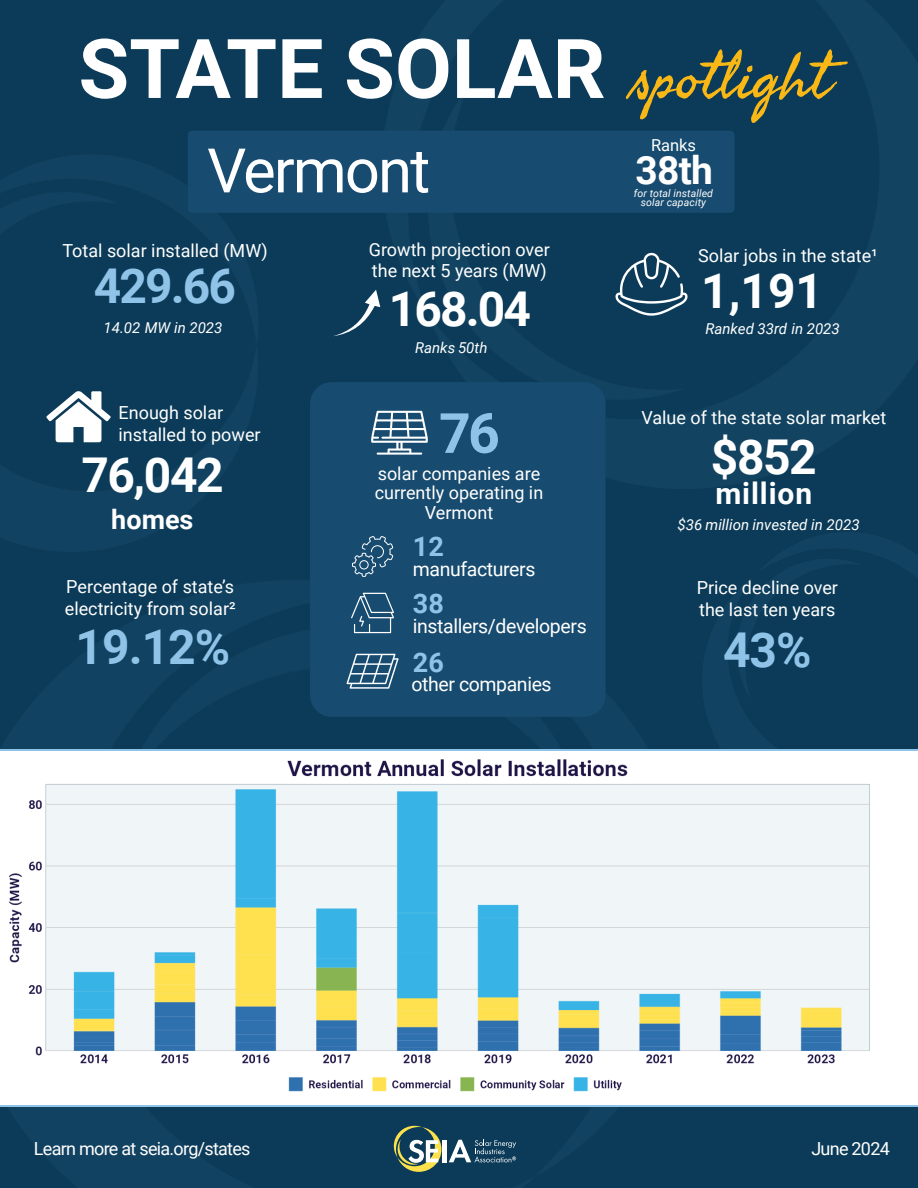
<style>
.page{position:relative;width:918px;height:1188px;background:#0b3b58}
.page>*{position:absolute;margin:0;border:0;box-sizing:border-box;transform-origin:0 0}
.t1{font:700 82.5px "Roboto";color:#fff}
.t2{font:61.5px "Roboto";letter-spacing:-.03em;color:#fff}
.t3{font:700 55.5px "Roboto";color:#8fc4e8}
.t4{font:700 48px "Roboto";letter-spacing:-.03em;color:#fff}
.t5{font:700 48px "Roboto";letter-spacing:-.03em;color:#8fc4e8}
.t6{font:700 39px "Roboto";color:#fff}
.t7{font:700 30px "Roboto";letter-spacing:.03em;color:#fff}
.t8{font:700 27px "Roboto";color:#8fc4e8}
.t9{font:700 27px "Roboto";color:#fff}
.t10{font:19.5px "Roboto";letter-spacing:-.02em;color:#fff}
.t11{font:18px/21.6px "Roboto";color:#fff}
.t12{font:18px "Roboto";letter-spacing:-.04em;color:#fff}
.t13{font:16.5px "Roboto";color:#fff}
.t14{font:italic 15px "Roboto";color:#fff}
.t15{font:italic 10.5px/9px "Roboto";letter-spacing:.01em;color:#fff;text-align:center}
.s1{font-family:"Seaweed Script Pro";font-weight:400;font-size:64.5px;color:#fab816}
</style>
<div class="page">
<svg style="left:394px;top:1126px;width:47px;height:46px"></svg>
<div style="left:442px;top:1140px;width:5px;height:22px;background:#fff"></div>
<svg style="left:449px;top:1140px;width:67px;height:22px"></svg>
<svg style="left:334px;top:290px;width:46px;height:46px"></svg>
<svg style="left:46px;top:391px;width:65px;height:51px"></svg>
<svg style="left:616px;top:253px;width:72px;height:63px"></svg>
<div style="left:310px;top:382px;width:296px;height:335px;background:#184c70;border-radius:22px"></div>
<svg style="left:371px;top:411px;width:57px;height:44px"></svg>
<svg style="left:352px;top:536px;width:41px;height:41px"></svg>
<svg style="left:351px;top:593px;width:43px;height:40px"></svg>
<svg style="left:347px;top:654px;width:52px;height:35px"></svg>
<div style="left:188px;top:131px;width:546px;height:82px;background:#184c70;border-radius:4px"></div>
<img style="left:0;top:752px;width:918px;height:353px">
<h1 class="t1" style="left:79px;top:11px;width:753px">STATE SOLAR <span class="s1">spotlight</span></h1>
<h2 class="t2" style="left:207px;top:127px;width:225px">Vermont</h2>
<p class="t13" style="left:651px;top:134px;width:47px">Ranks</p>
<h3 class="t6" style="left:635px;top:143px;width:79px">38th</h3>
<p class="t15" style="left:634px;top:188px;width:81px">for total installed solar capacity</p>
<p class="t11" style="left:369px;top:238px;width:183px">Growth projection over the next 5 years (MW)</p>
<p class="t11" style="left:62px;top:240px;width:207px">Total solar installed (MW)</p>
<p class="t11" style="left:698px;top:244px;width:181px">Solar jobs in the state¹</p>
<h3 class="t5" style="left:94px;top:252px;width:144px">429.66</h3>
<h3 class="t4" style="left:701px;top:257px;width:123px">1,191</h3>
<h3 class="t4" style="left:389px;top:276px;width:144px">168.04</h3>
<p class="t14" style="left:104px;top:317px;width:120px">14.02 MW in 2023</p>
<p class="t14" style="left:705px;top:318px;width:136px">Ranked 33rd in 2023</p>
<p class="t14" style="left:415px;top:338px;width:74px">Ranks 50th</p>
<p class="t11" style="left:119px;top:401px;width:144px">Enough solar installed to power</p>
<h3 class="t4" style="left:81px;top:442px;width:144px">76,042</h3>
<h3 class="t9" style="left:111px;top:500px;width:84px">homes</h3>
<p class="t11" style="left:65px;top:575px;width:172px">Percentage of state’s electricity from solar²</p>
<h3 class="t5" style="left:76px;top:613px;width:156px">19.12%</h3>
<h3 class="t3" style="left:439px;top:394px;width:62px">76</h3>
<p class="t11" style="left:378px;top:462px;width:164px">solar companies are</p>
<p class="t11" style="left:375px;top:482px;width:170px;line-height:20px;text-align:center">currently operating in<br>Vermont</p>
<h3 class="t8" style="left:413px;top:528px;width:32px">12</h3>
<p class="t10" style="left:413px;top:556px;width:124px">manufacturers</p>
<h3 class="t8" style="left:413px;top:584px;width:32px">38</h3>
<p class="t10" style="left:413px;top:612px;width:175px">installers/developers</p>
<h3 class="t8" style="left:413px;top:644px;width:32px">26</h3>
<p class="t10" style="left:411px;top:670px;width:142px">other companies</p>
<p class="t11" style="left:641px;top:406px;width:246px">Value of the state solar market</p>
<h3 class="t4" style="left:711px;top:423px;width:107px">$852</h3>
<h3 class="t7" style="left:715px;top:473px;width:98px">million</h3>
<p class="t14" style="left:678px;top:515px;width:184px">$36 million invested in 2023</p>
<p class="t11" style="left:697px;top:576px;width:143px">Price decline over the last ten years</p>
<h3 class="t5" style="left:723px;top:616px;width:90px">43%</h3>
<p class="t12" style="left:34px;top:1136px;width:218px">Learn more at seia.org/states</p>
<p class="t12" style="left:811px;top:1136px;width:80px">June 2024</p>
</div>
